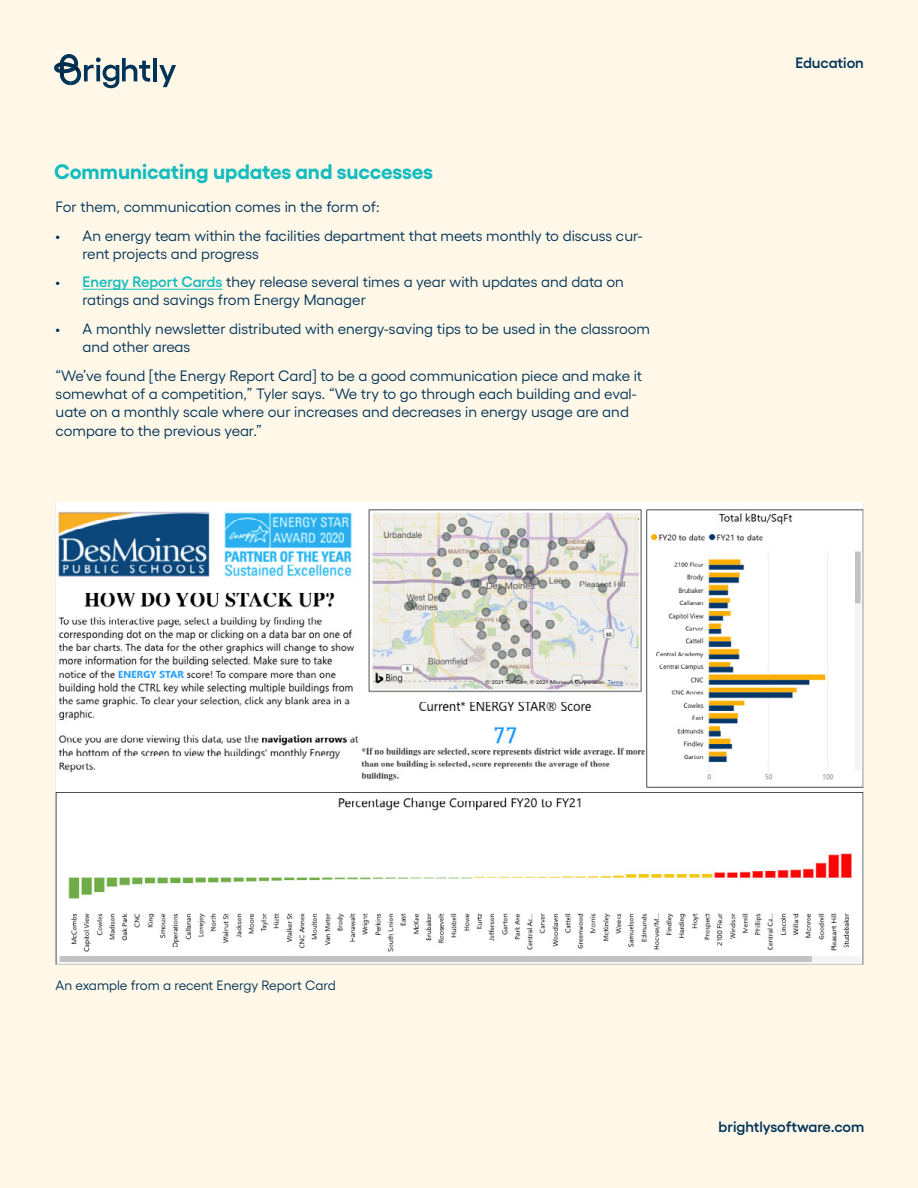
<style>
.page{position:relative;width:918px;height:1188px;background:#fff8e8}
.page>*{position:absolute;margin:0;border:0;box-sizing:border-box;transform-origin:0 0}
.t1{font:700 21px "Yellix";color:#17bcbe}
.t2{font:15px/18px "Yellix";color:#003358}
.t3{font:600 15px "Yellix";color:#003358}
.t4{font:13.5px "Yellix";letter-spacing:-.005em;color:#003358}
.s1{font-weight:600;color:#17bcbe}
</style>
<div class="page">
<svg style="left:54px;top:54px;width:24px;height:31px"></svg>
<svg style="left:84px;top:57px;width:66px;height:31px;background:#abb7b8"></svg>
<hr style="left:153px;top:58px;width:4px;height:23px;background:#003358">
<svg style="left:159px;top:65px;width:17px;height:22px"></svg>
<hr style="left:83px;top:289px;width:140px;height:1px;background:#17bcbe">
<img style="left:56px;top:502px;width:808px;height:462px">
<h1 class="t1" style="left:54px;top:155px;width:381px">Communicating updates and successes</h1>
<p class="t2" style="left:56px;top:196px;width:326px">For them, communication comes in the form of:</p>
<p class="t2" style="left:83px;top:225px;width:561px;text-indent:-27px">• An energy team within the facilities department that meets monthly to discuss cur&shy;rent projects and progress</p>
<p class="t2" style="left:83px;top:272px;width:543px;text-indent:-27px">• <span class="s1">Energy Report Cards</span> they release several times a year with updates and data on ratings and savings from Energy Manager</p>
<p class="t2" style="left:83px;top:318px;width:569px;text-indent:-27px">• A monthly newsletter distributed with energy-saving tips to be used in the classroom and other areas</p>
<p class="t2" style="left:56px;top:365px;width:588px">“We’ve found [the Energy Report Card] to be a good communication piece and make it somewhat of a competition,” Tyler says. “We try to go through each building and eval&shy;uate on a monthly scale where our increases and decreases in energy usage are and</p>
<p class="t2" style="left:56px;top:421px;width:208px">compare to the previous year.”</p>
<p class="t3" style="left:795px;top:51px;width:70px">Education</p>
<p class="t4" style="left:56px;top:975px;width:282px">An example from a recent Energy Report Card</p>
<p class="t3" style="left:719px;top:1115px;width:147px">brightlysoftware.com</p>
</div>
